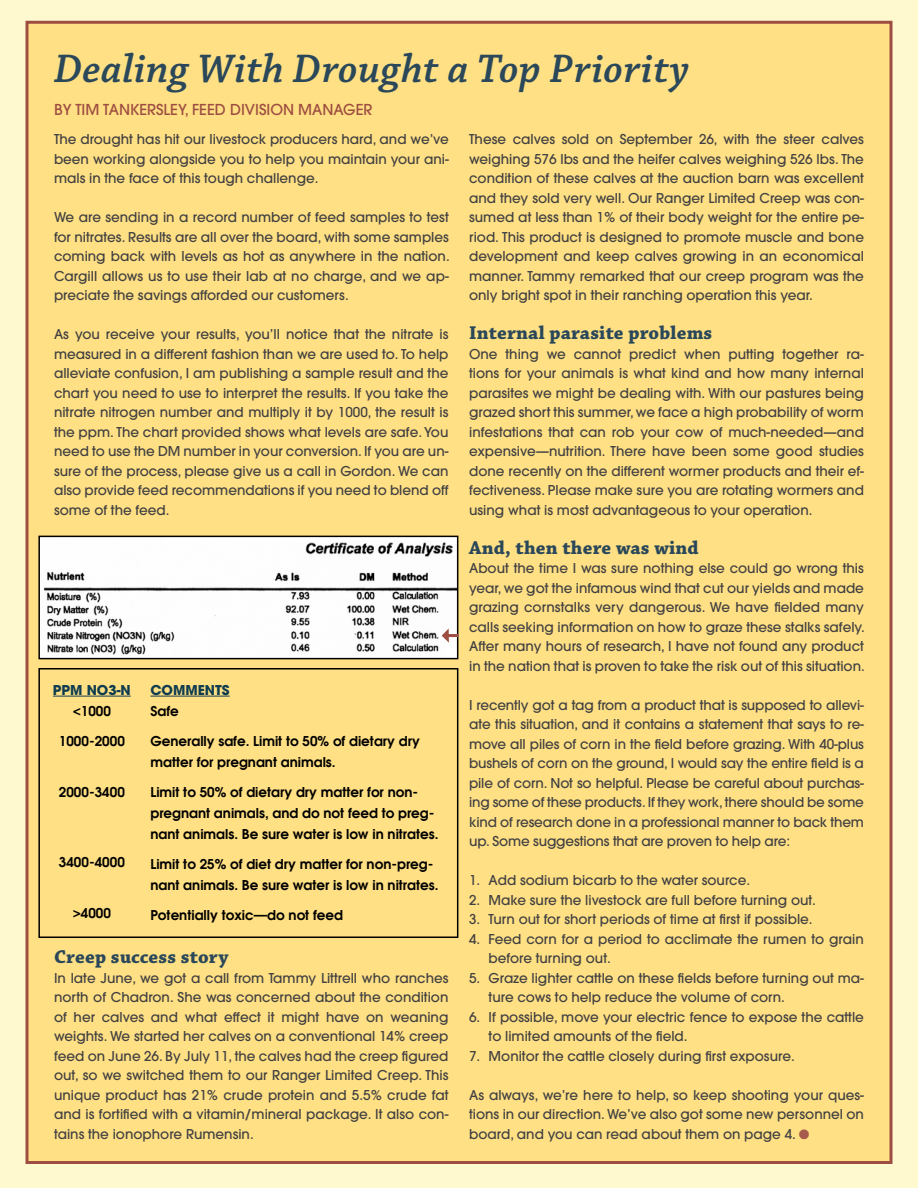
<style>
.page{position:relative;width:918px;height:1188px;background:#fef9ce}
.page>*{position:absolute;margin:0;border:0;box-sizing:border-box;transform-origin:0 0}
.t1{font:italic 600 42px "Chaparral Pro";letter-spacing:.01em;color:#2a485a}
.t2{font:700 19.5px "Chaparral Pro";letter-spacing:.01em;color:#2a485a}
.t3{font:500 15px "Avant Garde";color:#9d4d41}
.t4{font:500 13.5px/19.5px "Avant Garde";color:#414042;text-align:justify}
.t5{font:600 13.5px/21px "Avant Garde";color:#000}
.t6{font:700 13.5px "Avant Garde";color:#0f3d4f}
.s1{color:#a55b4e}
</style>
<div class="page">
<div style="left:26px;top:21px;width:866px;height:1143px;background:#ffe084;border:3px solid #9d4d41"></div>
<img style="left:41px;top:539px;width:414px;height:116px">
<div style="left:38px;top:536px;width:420px;height:123px;border:2px solid #000"></div>
<div style="left:38px;top:668px;width:420px;height:270px;border:2px solid #000"></div>
<hr style="left:53px;top:696px;width:78px;height:1px;background:#0f3d4f">
<hr style="left:150px;top:696px;width:80px;height:1px;background:#0f3d4f">
<svg style="left:442px;top:628px;width:16px;height:15px"></svg>
<h1 class="t1" style="left:54px;top:45px;width:637px">Dealing With Drought a Top Priority</h1>
<p class="t3" style="left:54px;top:100px;width:196px">By Tim Tan kersley, Feed Division</p>
<p class="t3" style="left:298px;top:100px;width:26px">Manag</p>
<p class="t3" style="left:356px;top:100px;width:14px">er</p>
<p class="t4" style="left:54px;top:130px;width:396px">The drought has hit our livestock producers hard, and we’ve been working alongside you to help you maintain your ani&shy;mals in the face of this tough challenge.</p>
<p class="t4" style="left:54px;top:208px;width:397px">We are sending in a record number of feed samples to test for nitrates. Results are all over the board, with some samples coming back with levels as hot as anywhere in the nation.<br>Cargill allows us to use their lab at no charge, and we ap&shy;preciate the savings afforded our customers.</p>
<p class="t4" style="left:54px;top:325px;width:396px">As you receive your results, you’ll notice that the nitrate is measured in a different fashion than we are used to. To help alleviate confusion, I am publishing a sample result and the chart you need to use to interpret the results. If you take the nitrate nitrogen number and multiply it by 1000, the result is the ppm. The chart provided shows what levels are safe. You need to use the DM number in your conversion. If you are un&shy;sure of the process, please give us a call in Gordon. We can also provide feed recommendations if you need to blend off some of the feed.</p>
<p class="t6" style="left:53px;top:681px;width:77px">ppm NO3-N</p>
<p class="t5" style="left:73px;top:700px;width:40px">&lt;1000</p>
<p class="t5" style="left:59px;top:730px;width:68px">1000-2000</p>
<p class="t5" style="left:59px;top:781px;width:68px">2000-3400</p>
<p class="t5" style="left:59px;top:852px;width:68px">3400-4000</p>
<p class="t5" style="left:73px;top:903px;width:40px">&gt;4000</p>
<p class="t6" style="left:150px;top:681px;width:11px">COMMENTS</p>
<p class="t5" style="left:150px;top:700px;width:30px">Safe</p>
<p class="t5" style="left:150px;top:730px;width:271px">Generally safe. Limit to 50% of dietary dry matter for pregnant animals.</p>
<p class="t5" style="left:150px;top:781px;width:290px">Limit to 50% of dietary dry matter for non&shy;pregnant animals, and do not feed to preg&shy;nant animals. Be sure water is low in nitrates.</p>
<p class="t5" style="left:150px;top:853px;width:290px">Limit to 25% of diet dry matter for non-preg&shy;nant animals. Be sure water is low in nitrates.</p>
<p class="t5" style="left:150px;top:904px;width:194px">Potentially toxic—do not feed</p>
<h2 class="t2" style="left:54px;top:946px;width:176px">Creep success story</h2>
<p class="t4" style="left:54px;top:968px;width:396px">In late June, we got a call from Tammy Littrell who ranches north of Chadron. She was concerned about the condition of her calves and what effect it might have on weaning weights. We started her calves on a conventional 14% creep feed on June 26. By July 11, the calves had the creep figured out, so we switched them to our Ranger Limited Creep. This unique product has 21% crude protein and 5.5% crude fat and is fortified with a vitamin/mineral package. It also con&shy;tains the ionophore Rumensin.</p>
<p class="t4" style="left:469px;top:130px;width:396px">These calves sold on September 26, with the steer calves weighing 576 lbs and the heifer calves weighing 526 lbs. The condition of these calves at the auction barn was excellent and they sold very well. Our Ranger Limited Creep was con&shy;sumed at less than 1% of their body weight for the entire pe&shy;riod. This product is designed to promote muscle and bone development and keep calves growing in an economical manner. Tammy remarked that our creep program was the only bright spot in their ranching operation this year.</p>
<h2 class="t2" style="left:469px;top:322px;width:245px">Internal parasite problems</h2>
<p class="t4" style="left:469px;top:344px;width:396px">One thing we cannot predict when putting together ra&shy;tions for your animals is what kind and how many internal parasites we might be dealing with. With our pastures being grazed short this summer, we face a high probability of worm infestations that can rob your cow of much-needed—and expensive—nutrition. There have been some good studies done recently on the different wormer products and their ef&shy;fectiveness. Please make sure you are rotating wormers and using what is most advantageous to your operation.</p>
<h2 class="t2" style="left:469px;top:536px;width:231px">And, then there was wind</h2>
<p class="t4" style="left:469px;top:559px;width:397px">About the time I was sure nothing else could go wrong this year, we got the infamous wind that cut our yields and made grazing cornstalks very dangerous. We have fielded many calls seeking information on how to graze these stalks safely.<br>After many hours of research, I have not found any product in the nation that is proven to take the risk out of this situation.</p>
<p class="t4" style="left:469px;top:695px;width:396px">I recently got a tag from a product that is supposed to allevi&shy;ate this situation, and it contains a statement that says to re&shy;move all piles of corn in the field before grazing. With 40-plus bushels of corn on the ground, I would say the entire field is a pile of corn. Not so helpful. Please be careful about purchas&shy;ing some of these products. If they work, there should be some kind of research done in a professional manner to back them up. Some suggestions that are proven to help are:</p>
<p class="t4" style="left:469px;top:871px;width:282px">1. Add sodium bicarb to the water source.</p>
<p class="t4" style="left:469px;top:890px;width:348px">2. Make sure the livestock are full before turning out.</p>
<p class="t4" style="left:469px;top:910px;width:345px">3. Turn out for short periods of time at first if possible.</p>
<p class="t4" style="left:489px;top:929px;width:377px;text-indent:-19px">4. Feed corn for a period to acclimate the rumen to grain before turning out.</p>
<p class="t4" style="left:489px;top:968px;width:377px;text-indent:-19px">5. Graze lighter cattle on these fields before turning out ma&shy;ture cows to help reduce the volume of corn.</p>
<p class="t4" style="left:489px;top:1007px;width:377px;text-indent:-19px">6. If possible, move your electric fence to expose the cattle to limited amounts of the field.</p>
<p class="t4" style="left:469px;top:1046px;width:327px">7. Monitor the cattle closely during first exposure.</p>
<p class="t4" style="left:469px;top:1085px;width:396px">As always, we’re here to help, so keep shooting your ques&shy;tions in our direction. We’ve also got some new personnel on board, and you can read about them on page 4. <span class="s1">●</span></p>
</div>
